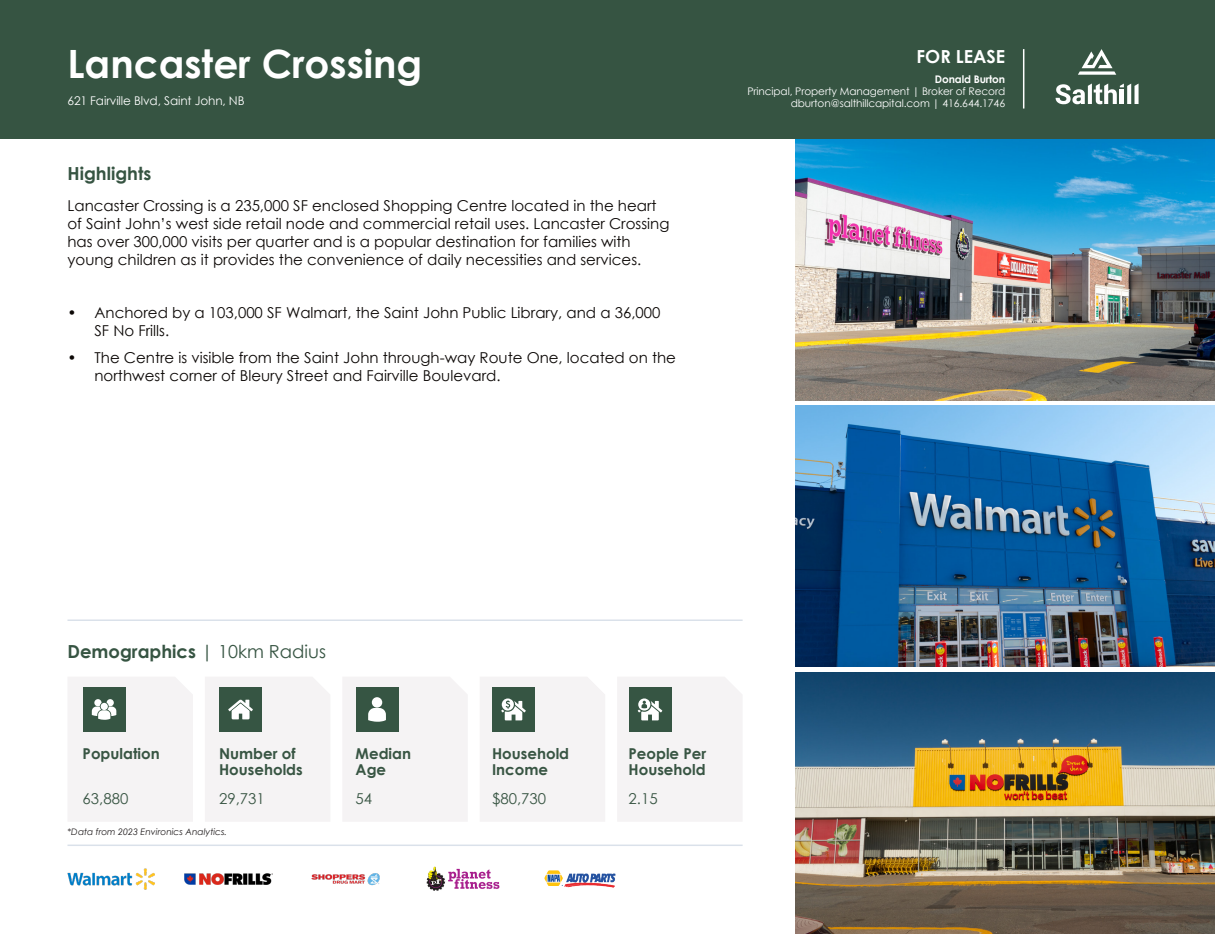
<style>
.page{position:relative;width:1215px;height:945px;background:#fff}
.page>*{position:absolute;margin:0;border:0;box-sizing:border-box;transform-origin:0 0}
.t1{font:700 39px "Century Gothic";color:#fff}
.t2{font:700 18px "Century Gothic";color:#365442}
.t3{font:700 18px "Century Gothic";color:#fff}
.Body_Bullets{font:15px/18px "Century Gothic";color:#0c0806}
.PlaceName{font:700 15px/16.5px "Century Gothic";color:#385543}
.PlaceName-2{font:15px "Century Gothic";color:#385543}
.t4{font:12px "Century Gothic";letter-spacing:-.01em;color:#fff}
.t5{font:10.5px "Century Gothic";letter-spacing:-.01em;color:#fff}
.t6{font:700 10.5px "Century Gothic";letter-spacing:-.01em;color:#fff}
.t7{font:italic 9px "Century Gothic";color:#231f20}
.s1{font-weight:400}
</style>
<div class="page">
<img style="left:795px;top:139px;width:420px;height:261px">
<div style="left:0;top:0;width:1215px;height:139px;background:#365442"></div>
<img style="left:795px;top:406px;width:420px;height:261px">
<img style="left:795px;top:672px;width:420px;height:262px">
<hr style="left:68px;top:845px;width:675px;height:1px;background:#dae1ea">
<hr style="left:68px;top:620px;width:675px;height:1px;background:#dae1ea">
<svg style="left:68px;top:677px;width:125px;height:144px"></svg>
<svg style="left:480px;top:677px;width:125px;height:144px"></svg>
<svg style="left:205px;top:677px;width:125px;height:144px"></svg>
<svg style="left:617px;top:677px;width:125px;height:144px"></svg>
<svg style="left:343px;top:677px;width:124px;height:144px"></svg>
<div style="left:372px;top:697px;width:10px;height:11px;background:#fff;border-radius:50%"></div>
<img style="left:68px;top:868px;width:87px;height:22px">
<img style="left:185px;top:873px;width:87px;height:12px">
<img style="left:311px;top:873px;width:69px;height:13px">
<img style="left:544px;top:870px;width:72px;height:18px">
<img style="left:426px;top:866px;width:74px;height:25px">
<hr style="left:1023px;top:49px;width:1px;height:60px;background:#fff">
<svg style="left:1078px;top:49px;width:38px;height:26px"></svg>
<svg style="left:1056px;top:83px;width:83px;height:21px"></svg>
<p class="t1" style="left:68px;top:35px;width:356px">Lancaster Crossing</p>
<p class="t4" style="left:68px;top:92px;width:179px">621 Fairville Blvd, Saint John, NB</p>
<p class="t2" style="left:68px;top:160px;width:85px">Highlights</p>
<p class="Body_Bullets" style="left:68px;top:196px;width:604px">Lancaster Crossing is a 235,000 SF enclosed Shopping Centre located in the heart of Saint John’s west side retail node and commercial retail uses. Lancaster Crossing has over 300,000 visits per quarter and is a popular destination for families with young children as it provides the convenience of daily necessities and services.</p>
<p class="Body_Bullets" style="left:94px;top:303px;width:567px;text-indent:-27px">• Anchored by a 103,000 SF Walmart, the Saint John Public Library, and a 36,000<br>SF No Frills.</p>
<p class="Body_Bullets" style="left:94px;top:348px;width:583px;text-indent:-27px">• The Centre is visible from the Saint John through-way Route One, located on the northwest corner of Bleury Street and Fairville Boulevard.</p>
<p class="t3" style="left:917px;top:42px;width:90px">FOR LEASE</p>
<p class="t6" style="left:935px;top:71px;width:72px">Donald Burton</p>
<p class="t5" style="left:747px;top:84px;width:259px">Principal, Property Management | Broker of Record</p>
<p class="t5" style="left:791px;top:96px;width:216px">dburton@salthillcapital.com | 416.644.1746</p>
<p class="t2" style="left:68px;top:638px;width:260px">Demographics <span class="s1">| 10km Radius</span></p>
<p class="PlaceName" style="left:83px;top:744px;width:79px">Population</p>
<p class="PlaceName-2" style="left:83px;top:788px;width:47px">63,880</p>
<p class="PlaceName" style="left:219px;top:744px;width:85px">Number of<br>Households</p>
<p class="PlaceName-2" style="left:219px;top:788px;width:47px">29,731</p>
<p class="t7" style="left:68px;top:825px;width:161px">*Data from 2023 Environics Analytics.</p>
<p class="PlaceName" style="left:356px;top:744px;width:57px">Median</p>
<p class="PlaceName" style="left:356px;top:761px;width:32px">Age</p>
<p class="PlaceName-2" style="left:356px;top:788px;width:18px">54</p>
<p class="PlaceName" style="left:492px;top:744px;width:79px">Household<br>Income</p>
<p class="PlaceName-2" style="left:492px;top:788px;width:56px">$80,730</p>
<p class="PlaceName" style="left:629px;top:744px;width:79px">People Per<br>Household</p>
<p class="PlaceName-2" style="left:629px;top:788px;width:31px">2.15</p>
</div>
